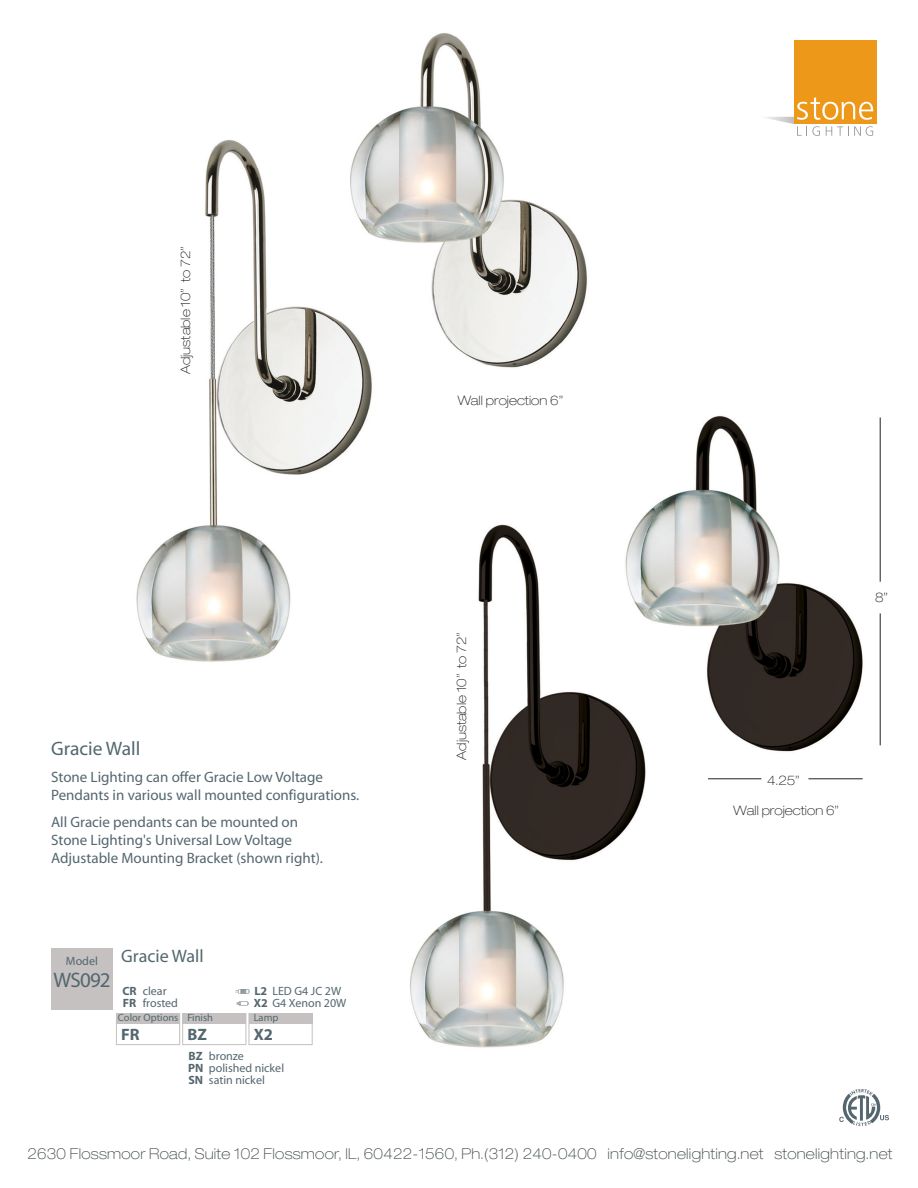
<style>
.page{position:relative;width:918px;height:1188px;background:#fff}
.page>*{position:absolute;margin:0;border:0;box-sizing:border-box;transform-origin:0 0}
.t1{font:21px "Myriad";letter-spacing:-.04em;color:#54666f}
.t2{font:19.5px "Myriad";color:#54666f}
.t3{font:18px "Myriad";color:#54666f}
.t4{font:700 16.5px "Myriad";color:#54666f}
.t5{font:15px/18px "Myriad";color:#54666f}
.t6{font:100 expanded 15px "Helvetica Neue LT Std";letter-spacing:.02em;color:#3e474a}
.t7{font:100 expanded 13.05px "Helvetica Neue LT Std";color:#231f20}
.t8{font:12px/12px "Myriad";color:#54666f}
.t9{font:700 12px/12px "Myriad";color:#54666f}
.t10{font:10.5px "Myriad";color:#54666f}
.s1{font-weight:700}
</style>
<div class="page">
<img style="left:136px;top:33px;width:452px;height:629px">
<div style="left:116px;top:1013px;width:64px;height:32px;border:1px solid #c4c1c0"></div>
<div style="left:182px;top:1013px;width:64px;height:32px;border:1px solid #c4c1c0"></div>
<div style="left:249px;top:1013px;width:64px;height:32px;border:1px solid #c4c1c0"></div>
<div style="left:183px;top:1014px;width:63px;height:10px;background:#c4c1c0"></div>
<div style="left:249px;top:1014px;width:63px;height:10px;background:#c4c1c0"></div>
<svg style="left:236px;top:1002px;width:13px;height:3px"></svg>
<div style="left:116px;top:1014px;width:64px;height:10px;background:#c4c1c0"></div>
<div style="left:51px;top:948px;width:61px;height:62px;background:#c4c1c0"></div>
<svg style="left:235px;top:989px;width:14px;height:5px"></svg>
<div style="left:794px;top:40px;width:83px;height:84px;background:#ee981a"></div>
<svg style="left:764px;top:97px;width:110px;height:39px"></svg>
<svg style="left:839px;top:1089px;width:50px;height:37px"></svg>
<img style="left:383px;top:401px;width:480px;height:647px">
<hr style="left:808px;top:779px;width:55px;height:1px;background:#231f20">
<hr style="left:708px;top:779px;width:53px;height:1px;background:#231f20">
<hr style="left:880px;top:417px;width:1px;height:165px;background:#231f20">
<hr style="left:880px;top:613px;width:1px;height:132px;background:#231f20">
<p class="t7" style="left:178px;top:374px;width:129px;rotate:-90deg">Adjustable 10” to 72”</p>
<h2 class="t2" style="left:51px;top:739px;width:91px">Gracie Wall</h2>
<p class="t5" style="left:51px;top:769px;width:310px">Stone Lighting can offer Gracie Low Voltage<br>Pendants in various wall mounted configurations.</p>
<p class="t5" style="left:51px;top:814px;width:273px">All Gracie pendants can be mounted on<br>Stone Lighting's Universal Low Voltage<br>Adjustable Mounting Bracket (shown right).</p>
<p class="t8" style="left:66px;top:956px;width:33px">Model</p>
<h1 class="t1" style="left:54px;top:969px;width:59px">WS092</h1>
<p class="t3" style="left:121px;top:947px;width:84px">Gracie Wall</p>
<p class="t9" style="left:122px;top:986px;width:16px">CR<br>FR</p>
<p class="t8" style="left:143px;top:986px;width:37px">clear frosted</p>
<p class="t8" style="left:254px;top:986px;width:94px"><span class="s1">L2</span> LED G4 JC 2W<br><span class="s1">X2</span> G4 Xenon 20W</p>
<p class="t10" style="left:118px;top:1013px;width:62px">Color Options</p>
<p class="t4" style="left:121px;top:1026px;width:20px">FR</p>
<p class="t10" style="left:187px;top:1013px;width:27px">Finish</p>
<p class="t10" style="left:254px;top:1013px;width:26px">Lamp</p>
<p class="t4" style="left:254px;top:1026px;width:21px">X2</p>
<p class="t4" style="left:187px;top:1026px;width:21px">BZ</p>
<p class="t9" style="left:188px;top:1050px;width:17px;text-align:justify">BZ PN SN</p>
<p class="t8" style="left:209px;top:1050px;width:77px">bronze polished nickel satin nickel</p>
<p class="t7" style="left:458px;top:393px;width:107px">Wall projection 6”</p>
<p class="t7" style="left:454px;top:760px;width:129px;rotate:-90deg">Adjustable 10” to 72”</p>
<p class="t7" style="left:875px;top:590px;width:15px">8”</p>
<p class="t7" style="left:767px;top:773px;width:34px">4.25”</p>
<p class="t7" style="left:734px;top:803px;width:107px">Wall projection 6”</p>
<p class="t6" style="left:27px;top:1145px;width:866px">2630 Flossmoor Road, Suite 102 Flossmoor, IL, 60422-1560, Ph.(312) 240-0400 info@stonelighting.net stonelighting.net</p>
</div>
